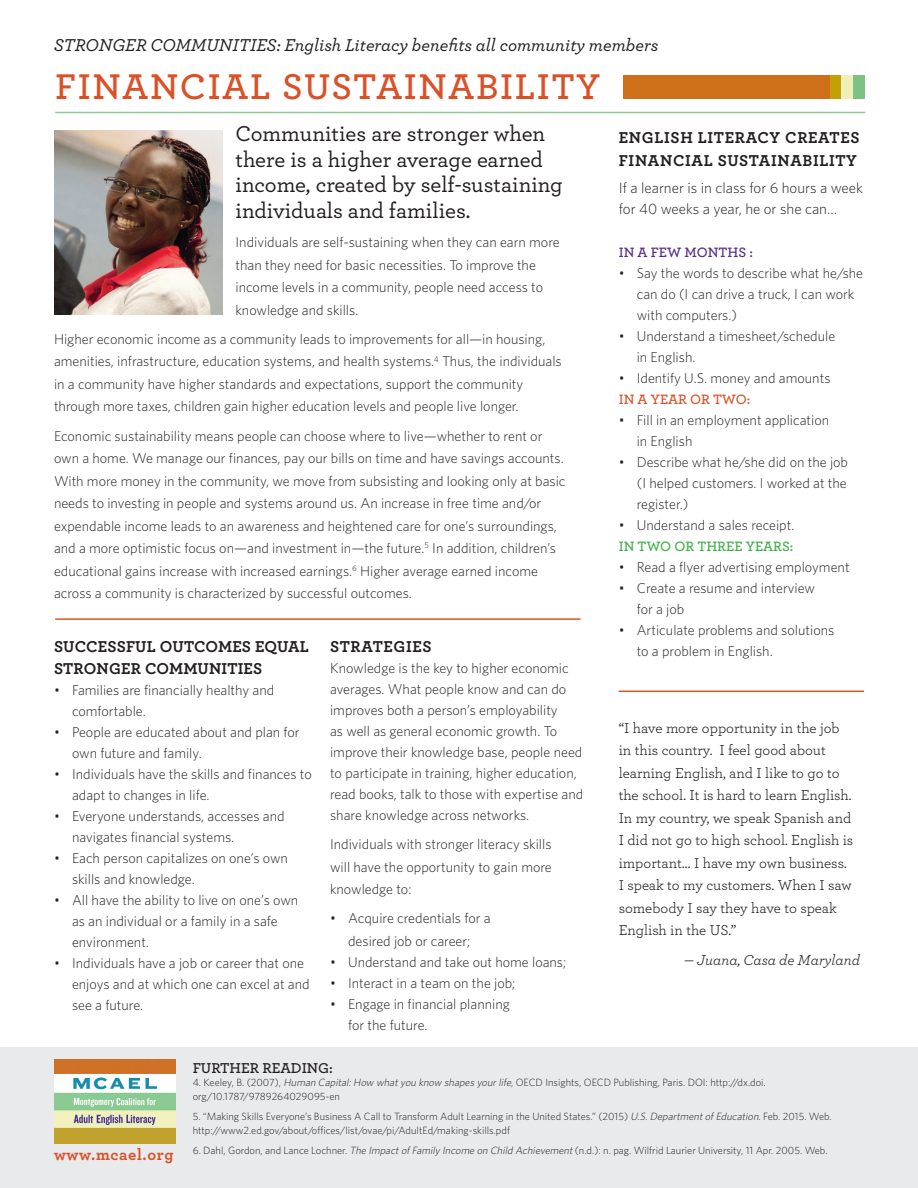
<style>
.page{position:relative;width:918px;height:1188px;background:#fff}
.page>*{position:absolute;margin:0;border:0;box-sizing:border-box;transform-origin:0 0}
.t1{font:600 37.5px "Archer";letter-spacing:.04em;color:#da5128}
.t2{font:500 22.5px/25.5px "Archer";color:#231f20}
.t3{font:italic 500 18px "Archer";color:#231f20}
.t4{font:700 16.5px/22.5px "Archer";letter-spacing:.025em;color:#231f20}
.t5{font:700 16.5px "Archer";letter-spacing:.035em;color:#da5128}
.t6{font:15px/22.5px "Archer";color:#231f20}
.t7{font:300 15px/21px "Whitney";color:#231f20}
.t8{font:italic 15px "Archer";color:#231f20}
.t9{font:600 15px "Archer";color:#231f20}
.t10{font:300 14.25px/21px "Whitney";color:#231f20}
.t11{font:600 14.25px "Archer";color:#40ae49}
.t12{font:600 14.25px "Archer";color:#572a8b}
.t13{font:600 14.25px "Archer";color:#da5128}
.t14{font:300 10.5px/13.5px "Whitney";color:#231f20}
.s1{font-style:italic}
</style>
<div class="page">
<div style="left:0;top:1047px;width:918px;height:141px;background:#e9eaeb"></div>
<img style="left:54px;top:1059px;width:121px;height:84px">
<img style="left:54px;top:130px;width:168px;height:185px">
<hr style="left:619px;top:691px;width:245px;height:1px;background:#da5128">
<hr style="left:55px;top:112px;width:810px;height:1px;background:#8ccb94">
<hr style="left:55px;top:618px;width:526px;height:2px;background:#da5128">
<div style="left:623px;top:75px;width:241px;height:23px;background:#ce7019"></div>
<div style="left:830px;top:75px;width:11px;height:23px;background:#c49f06"></div>
<div style="left:841px;top:75px;width:12px;height:23px;background:#efedba"></div>
<div style="left:853px;top:75px;width:11px;height:23px;background:#7dc184"></div>
<p class="t3" style="left:54px;top:32px;width:606px">STRONGER COMMUNITIES: English Literacy benefits all community members</p>
<p class="t1" style="left:55px;top:58px;width:546px">FINANCIAL SUSTAINABILITY</p>
<p class="t2" style="left:236px;top:120px;width:329px">Communities are stronger when there is a higher average earned income, created by self-sustaining individuals and families.</p>
<p class="t10" style="left:236px;top:231px;width:326px;line-height:22.5px">Individuals are self-sustaining when they can earn more than they need for basic necessities. To improve the income levels in a community, people need access to knowledge and skills.</p>
<p class="t10" style="left:54px;top:327px;width:509px;line-height:22.5px">Higher economic income as a community leads to improvements for all—in housing, amenities, infrastructure, education systems, and health systems.<sup>4</sup> Thus, the individuals in a community have higher standards and expectations, support the community through more taxes, children gain higher education levels and people live longer.</p>
<p class="t10" style="left:54px;top:424px;width:513px;line-height:22.5px">Economic sustainability means people can choose where to live—whether to rent or own a home. We manage our finances, pay our bills on time and have savings accounts.<br>With more money in the community, we move from subsisting and looking only at basic needs to investing in people and systems around us. An increase in free time and/or expendable income leads to an awareness and heightened care for one’s surroundings, and a more optimistic focus on—and investment in—the future.<sup>5</sup> In addition, children’s educational gains increase with increased earnings.<sup>6</sup> Higher average earned income across a community is characterized by successful outcomes.</p>
<p class="t4" style="left:54px;top:634px;width:257px">SUCCESSFUL OUTCOMES EQUAL<br>STRONGER COMMUNITIES</p>
<p class="t10" style="left:72px;top:680px;width:204px;text-indent:-18px">• Families are financially healthy and comfortable.</p>
<p class="t10" style="left:72px;top:722px;width:229px;text-indent:-18px">• People are educated about and plan for own future and family.</p>
<p class="t10" style="left:72px;top:764px;width:241px;text-indent:-18px">• Individuals have the skills and finances to adapt to changes in life.</p>
<p class="t10" style="left:72px;top:806px;width:214px;text-indent:-18px">• Everyone understands, accesses and navigates financial systems.</p>
<p class="t10" style="left:72px;top:848px;width:217px;text-indent:-18px">• Each person capitalizes on one’s own skills and knowledge.</p>
<p class="t10" style="left:72px;top:890px;width:228px;text-indent:-18px">• All have the ability to live on one’s own as an individual or a family in a safe environment.</p>
<p class="t10" style="left:72px;top:953px;width:239px;text-indent:-18px">• Individuals have a job or career that one enjoys and at which one can excel at and see a future.</p>
<p class="t4" style="left:330px;top:634px;width:103px">STRATEGIES</p>
<p class="t10" style="left:330px;top:657px;width:255px">Knowledge is the key to higher economic averages. What people know and can do improves both a person’s employability<br>as well as general economic growth. To improve their knowledge base, people need to participate in training, higher education, read books, talk to those with expertise and share knowledge across networks.</p>
<p class="t10" style="left:330px;top:833px;width:223px;line-height:22.5px;text-align:justify">Individuals with stronger literacy skills will have the opportunity to gain more knowledge to:</p>
<p class="t10" style="left:330px;top:907px;width:162px;line-height:22.5px;text-align:center">• Acquire credentials for a desired job or career;</p>
<p class="t10" style="left:330px;top:951px;width:238px">• Understand and take out home loans;</p>
<p class="t10" style="left:330px;top:972px;width:187px">• Interact in a team on the job;</p>
<p class="t10" style="left:348px;top:993px;width:163px;text-indent:-18px">• Engage in financial planning for the future.</p>
<p class="t4" style="left:619px;top:125px;width:242px">ENGLISH LITERACY CREATES<br>FINANCIAL SUSTAINABILITY</p>
<p class="t7" style="left:619px;top:177px;width:246px">If a learner is in class for 6 hours a week for 40 weeks a year, he or she can…</p>
<p class="t12" style="left:619px;top:242px;width:136px">IN A FEW MONTHS :</p>
<p class="t10" style="left:637px;top:262px;width:228px;text-indent:-18px">• Say the words to describe what he/she can do (I can drive a truck, I can work with computers.)</p>
<p class="t10" style="left:637px;top:325px;width:200px;text-indent:-18px">• Understand a timesheet/schedule in English.</p>
<p class="t10" style="left:619px;top:367px;width:213px">• Identify U.S. money and amounts</p>
<p class="t13" style="left:619px;top:389px;width:133px">IN A YEAR OR TWO:</p>
<p class="t10" style="left:637px;top:409px;width:194px;text-indent:-18px">• Fill in an employment application in English</p>
<p class="t10" style="left:637px;top:451px;width:213px;text-align:justify;text-indent:-18px">• Describe what he/she did on the job (I helped customers. I worked at the register.)</p>
<p class="t10" style="left:619px;top:514px;width:177px">• Understand a sales receipt.</p>
<p class="t11" style="left:619px;top:536px;width:176px">IN TWO OR THREE YEARS:</p>
<p class="t10" style="left:619px;top:556px;width:232px">• Read a flyer advertising employment</p>
<p class="t10" style="left:637px;top:577px;width:180px;text-indent:-18px">• Create a resume and interview for a job</p>
<p class="t10" style="left:637px;top:619px;width:199px;text-indent:-18px">• Articulate problems and solutions to a problem in English.</p>
<p class="t6" style="left:619px;top:716px;width:236px">“I have more opportunity in the job in this country. I feel good about learning English, and I like to go to the school. It is hard to learn English.<br>In my country, we speak Spanish and I did not go to high school. English is important… I have my own business.<br>I speak to my customers. When I saw somebody I say they have to speak English in the US.”</p>
<p class="t8" style="left:684px;top:949px;width:177px">— Juana, Casa de Maryland</p>
<p class="t5" style="left:54px;top:1141px;width:121px">www.mcael.org</p>
<p class="t9" style="left:193px;top:1057px;width:142px">FURTHER READING:</p>
<p class="t14" style="left:193px;top:1076px;width:575px">4. Keeley, B. (2007), <span class="s1">HumanCapital:Howwhatyouknowshapesyourlife</span>, OECD Insights, OECD Publishing, Paris. DOI: http://dx.doi. org/10.1787/9789264029095-en</p>
<p class="t14" style="left:193px;top:1110px;width:641px">5. “Making Skills Everyone’s Business A Call to Transform Adult Learning in the United States.” (2015) <span class="s1">U.S.DepartmentofEducation</span>. Feb. 2015. Web. http://www2.ed.gov/about/offices/list/ovae/pi/AdultEd/making-skills.pdf</p>
<p class="t14" style="left:193px;top:1143px;width:636px">6. Dahl, Gordon, and Lance Lochner. <span class="s1">TheImpactofFamilyIncomeonChildAchievement</span>(n.d.): n. pag. Wilfrid Laurier University, 11 Apr. 2005. Web.</p>
</div>
